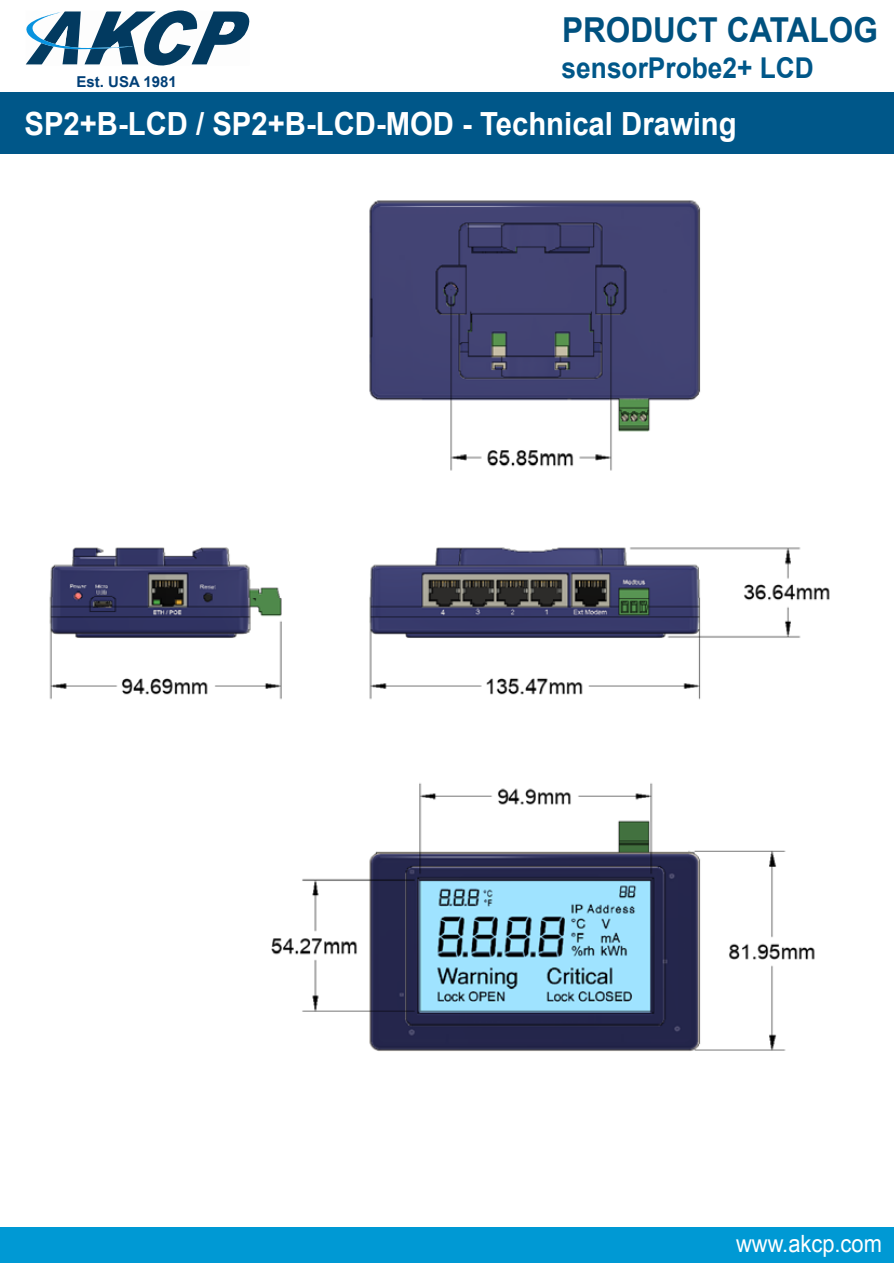
<style>
.page{position:relative;width:894px;height:1263px;background:#fff}
.page>*{position:absolute;margin:0;border:0;box-sizing:border-box;transform-origin:0 0}
.t1{font:700 34.35px "Arial";color:#00517f;scale:.92 1}
.t2{font:700 31.95px "Arial";color:#fff;scale:.92 1}
.t3{font:700 28.65px "Arial";color:#005789;scale:.92 1}
.t4{font:23.85px "Arial";color:#fff;scale:.92 1}
.t5{font:700 15px "Arial";color:#003f77}
</style>
<div class="page">
<svg style="left:26px;top:11px;width:223px;height:55px"></svg>
<div style="left:0;top:1227px;width:893px;height:36px;background:#0099d4"></div>
<div style="left:0;top:92px;width:893px;height:61px;background:#005789"></div>
<img style="left:49px;top:200px;width:781px;height:851px">
<p class="t1" style="left:561px;top:7px;width:345px">PRODUCT CATALOG</p>
<p class="t3" style="left:561px;top:49px;width:275px">sensorProbe2+ LCD</p>
<p class="t2" style="left:24px;top:103px;width:775px">SP2+B-LCD / SP2+B-LCD-MOD - Technical Drawing</p>
<p class="t5" style="left:76px;top:71px;width:102px">Est. USA 1981</p>
<p class="t4" style="left:735px;top:1227px;width:160px">www.akcp.com</p>
</div>
